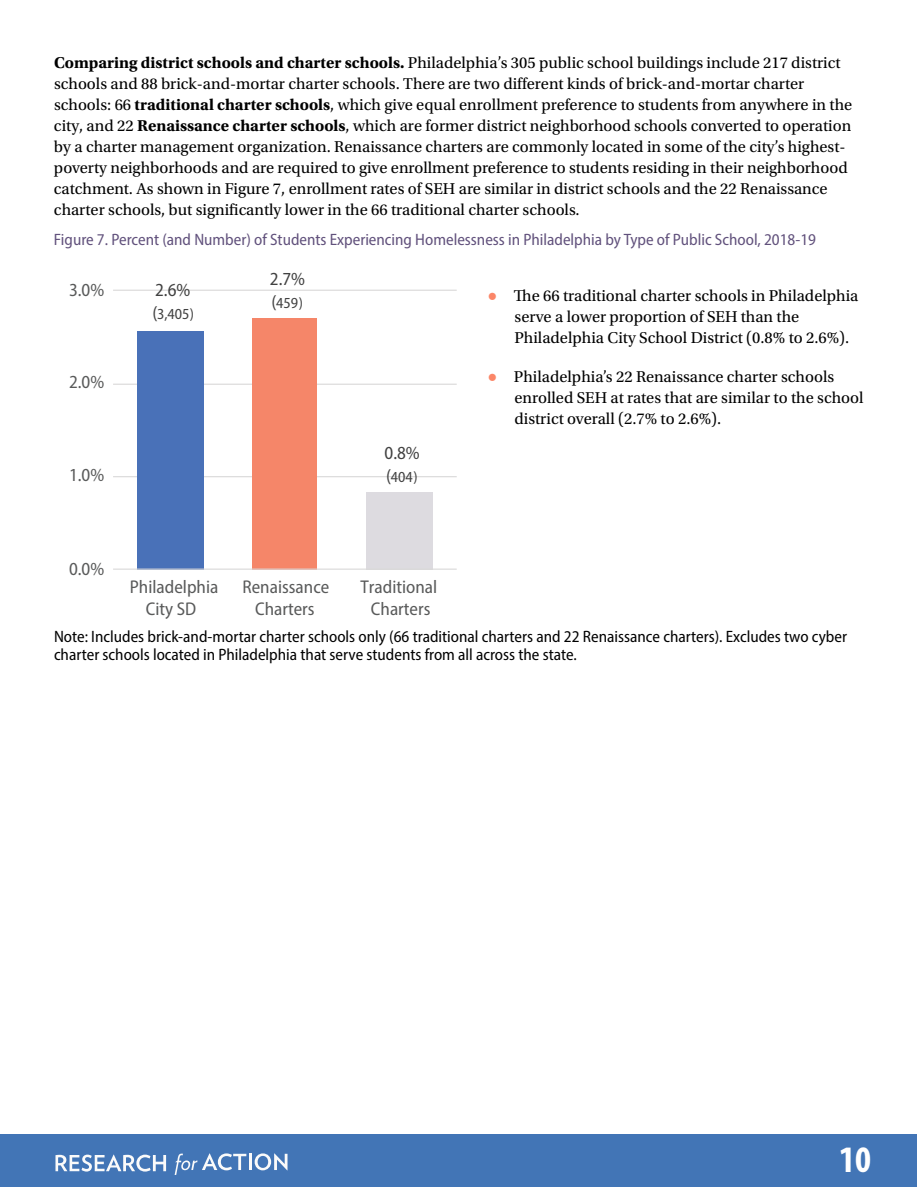
<style>
.page{position:relative;width:918px;height:1188px;background:#fff}
.page>*{position:absolute;margin:0;border:0;box-sizing:border-box;transform-origin:0 0}
.t1{font:37.5px "Myriad Variable Concept";color:#fff}
.t2{font:semi-condensed 18.45px/21.6px "Myriad Pro";color:#595a5a;text-align:center}
.t3{font:semi-condensed 18.45px "Myriad Pro";color:#414141}
.t4{font:16.5px/21px "Utopia Std";color:#000}
.t5{font:semi-condensed 16.5px/17.9px "Myriad Pro";color:#000}
.t6{font:semi-condensed 16.5px "Myriad Pro";color:#61517c}
.t7{font:semi-condensed 15.45px "Myriad Pro";color:#414141}
.s1{font-weight:700}
.s2{font-size:18.45px}
.s3{font-family:"Franklin Gothic";color:#fb8668}
</style>
<div class="page">
<div style="left:0;top:1134px;width:917px;height:53px;background:#4275b6"></div>
<svg style="left:55px;top:1155px;width:111px;height:17px"></svg>
<svg style="left:175px;top:1153px;width:113px;height:22px"></svg>
<hr style="left:113px;top:476px;width:344px;height:1px;background:#dad9d9">
<hr style="left:113px;top:384px;width:344px;height:1px;background:#dad9d9">
<hr style="left:113px;top:290px;width:344px;height:1px;background:#dad9d9">
<div style="left:253px;top:319px;width:64px;height:251px;background:#f58669"></div>
<div style="left:367px;top:493px;width:66px;height:77px;background:#dddbe0"></div>
<div style="left:137px;top:331px;width:66px;height:239px;background:#4971b8"></div>
<hr style="left:113px;top:569px;width:344px;height:1px;background:#dad9d9">
<p class="t4" style="left:54px;top:52px;width:800px"><span class="s1">Comparing district schools and charter schools.</span> Philadelphia’s 305 public school buildings include 217 district schools and 88 brick-and-mortar charter schools. There are two different kinds of brick-and-mortar charter schools: 66 <span class="s1">traditional charter schools</span>, which give equal enrollment preference to students from anywhere in the city, and 22 <span class="s1">Renaissance charter schools</span>, which are former district neighborhood schools converted to operation by a charter management organization. Renaissance charters are commonly located in some of the city’s highest&shy;poverty neighborhoods and are required to give enrollment preference to students residing in their neighborhood catchment. As shown in Figure 7, enrollment rates of SEH are similar in district schools and the 22 Renaissance charter schools, but significantly lower in the 66 traditional charter schools.</p>
<p class="t6" style="left:54px;top:229px;width:764px">Figure 7. Percent (and Number) of Students Experiencing Homelessness in Philadelphia by Type of Public School, 2018-19</p>
<p class="t2" style="left:69px;top:278px;width:37px">3.0%</p>
<p class="t2" style="left:69px;top:371px;width:37px">2.0%</p>
<p class="t2" style="left:69px;top:463px;width:37px">1.0%</p>
<p class="t3" style="left:155px;top:278px;width:37px">2.6%</p>
<p class="t7" style="left:152px;top:304px;width:43px"><span class="s2">(</span>3,405)</p>
<p class="t3" style="left:270px;top:267px;width:37px">2.7%</p>
<p class="t7" style="left:272px;top:293px;width:33px"><span class="s2">(</span>459)</p>
<p class="t3" style="left:385px;top:441px;width:37px">0.8%</p>
<p class="t7" style="left:386px;top:467px;width:33px"><span class="s2">(</span>404)</p>
<p class="t2" style="left:69px;top:557px;width:37px">0.0%</p>
<p class="t2" style="left:130px;top:576px;width:90px">Philadelphia<br>City SD</p>
<p class="t2" style="left:243px;top:576px;width:88px">Renaissance<br>Charters</p>
<p class="t2" style="left:361px;top:576px;width:78px;line-height:22.2px">Traditional<br>Charters</p>
<p class="t4" style="left:514px;top:286px;width:346px;text-indent:-27px"><span class="s3">●</span> The 66 traditional charter schools in Philadelphia serve a lower proportion of SEH than the<br>Philadelphia City School District (0.8% to 2.6%).</p>
<p class="t4" style="left:514px;top:367px;width:351px;text-indent:-27px"><span class="s3">●</span> Philadelphia’s 22 Renaissance charter schools enrolled SEH at rates that are similar to the school district overall (2.7% to 2.6%).</p>
<p class="t5" style="left:54px;top:628px;width:795px">Note: Includes brick-and-mortar charter schools only (66 traditional charters and 22 Renaissance charters). Excludes two cyber charter schools located in Philadelphia that serve students from all across the state.</p>
<h1 class="t1" style="left:839px;top:1138px;width:33px">10</h1>
</div>
